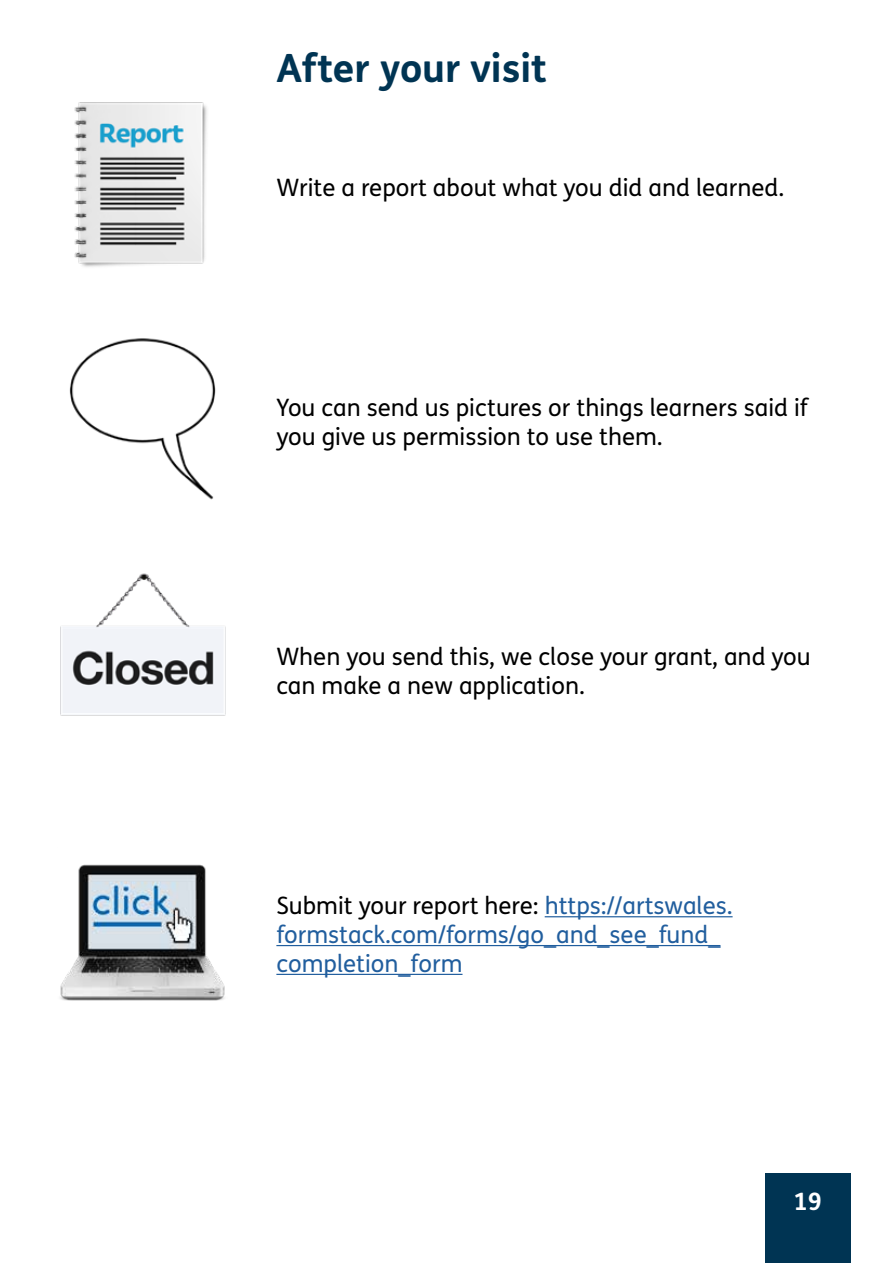
<style>
.page{position:relative;width:893px;height:1263px;background:#fff}
.page>*{position:absolute;margin:0;border:0;box-sizing:border-box;transform-origin:0 0}
.t1{font:700 39px "FS Me Pro";color:#003453}
.Bodytext{font:24px/28.8px "FS Me Pro";color:#000}
.Bodytext-2{font:24px/28.8px "FS Me Pro";color:#215e9e}
.t2{font:700 24px "FS Me Pro";color:#fff}
.s1{color:#000}
</style>
<div class="page">
<div style="left:765px;top:1174px;width:85px;height:89px;background:#003453"></div>
<hr style="left:545px;top:916px;width:188px;height:1px;background:#215e9e">
<hr style="left:276px;top:945px;width:444px;height:1px;background:#215e9e">
<hr style="left:276px;top:974px;width:186px;height:1px;background:#215e9e">
<img style="left:74px;top:102px;width:133px;height:165px">
<img style="left:60px;top:864px;width:165px;height:137px">
<img style="left:60px;top:573px;width:166px;height:143px">
<img style="left:69px;top:338px;width:147px;height:162px">
<h2 class="t1" style="left:276px;top:38px;width:272px">After your visit</h2>
<p class="Bodytext" style="left:276px;top:173px;width:509px">Write a report about what you did and learned.</p>
<p class="Bodytext" style="left:276px;top:393px;width:533px">You can send us pictures or things learners said if you give us permission to use them.</p>
<p class="Bodytext" style="left:276px;top:642px;width:536px">When you send this, we close your grant, and you can make a new application.</p>
<p class="Bodytext-2" style="left:276px;top:891px;width:458px"><span class="s1">Submit your report here:</span> https://artswales. formstack.com/forms/go_and_see_fund_ completion_form</p>
<p class="t2" style="left:794px;top:1183px;width:30px">19</p>
</div>
